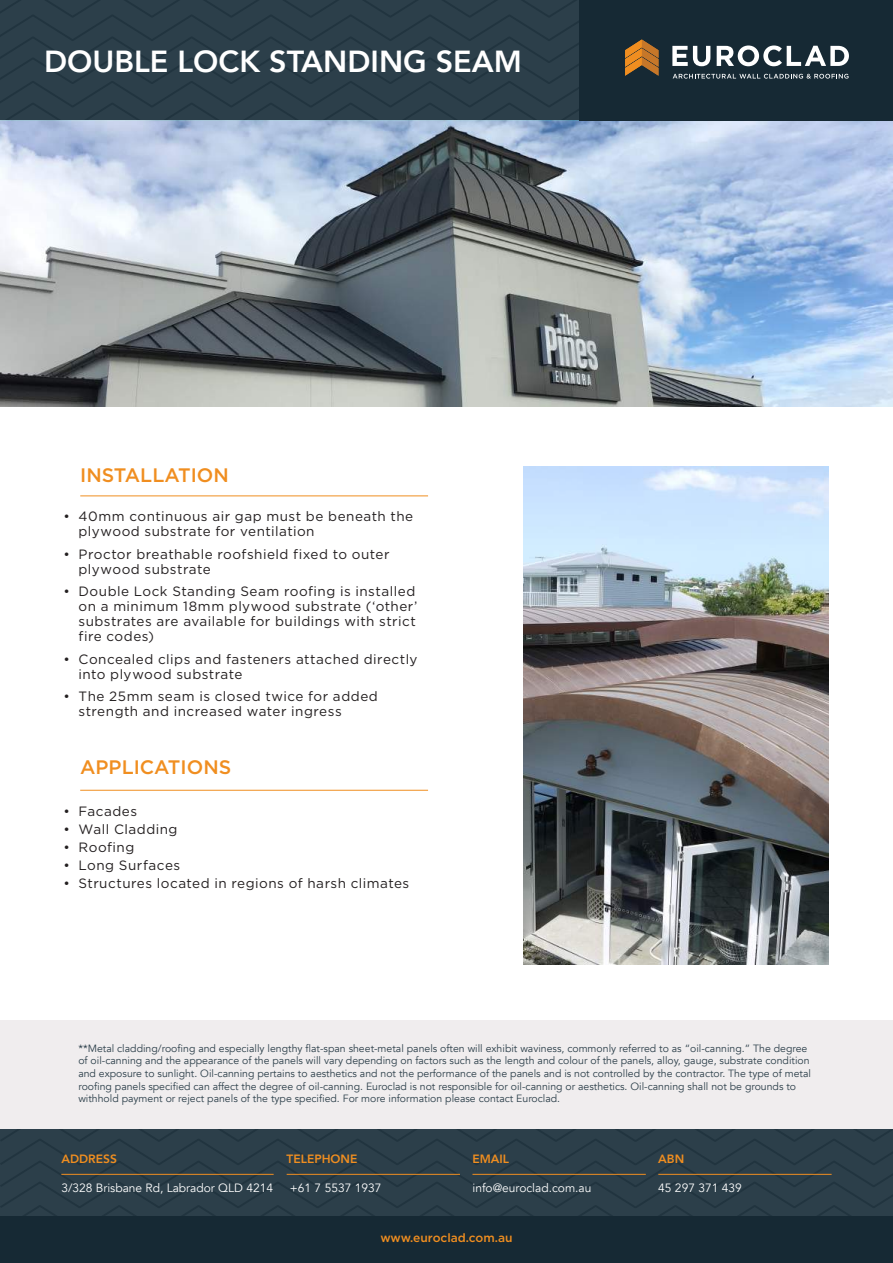
<style>
.page{position:relative;width:893px;height:1263px;background:#fff}
.page>*{position:absolute;margin:0;border:0;box-sizing:border-box;transform-origin:0 0}
.t1{font:800 30.45px "Avenir";color:#fff}
.t2{font:500 19.5px "Gotham";color:#f08e20}
.t3{font:13.5px/15px "Gotham HTF";letter-spacing:.035em;color:#231f20}
.t4{font:12px "Avenir";color:#fff}
.t5{font:800 12px "Avenir";color:#f08e20}
.t6{font:500 12px "Gotham";color:#f08e20}
.t7{font:10.5px/12.6px "Avenir";color:#2c3f4a}
</style>
<div class="page">
<img style="left:0;top:121px;width:893px;height:286px">
<div style="left:0;top:1020px;width:893px;height:112px;background:#f0edee"></div>
<hr style="left:80px;top:495px;width:348px;height:1px;background:#f08e20">
<hr style="left:80px;top:790px;width:348px;height:1px;background:#f08e20">
<div style="left:0;top:1216px;width:893px;height:47px;background:#162934"></div>
<svg style="left:0;top:1129px;width:893px;height:87px;background:#2b3d48"></svg>
<hr style="left:61px;top:1174px;width:213px;height:1px;background:#f08e20">
<hr style="left:287px;top:1174px;width:173px;height:1px;background:#f08e20">
<hr style="left:472px;top:1174px;width:174px;height:1px;background:#f08e20">
<hr style="left:658px;top:1174px;width:174px;height:1px;background:#f08e20">
<div style="left:579px;top:0;width:314px;height:121px;background:#162934"></div>
<svg style="left:0;top:0;width:658px;height:121px;background:#2b3d47"></svg>
<svg style="left:672px;top:46px;width:38px;height:20px"></svg>
<svg style="left:717px;top:46px;width:132px;height:20px"></svg>
<svg style="left:673px;top:74px;width:175px;height:5px"></svg>
<img style="left:523px;top:467px;width:305px;height:497px">
<h1 class="t1" style="left:44px;top:37px;width:479px">DOUBLE LOCK STANDING SEAM</h1>
<h2 class="t2" style="left:80px;top:462px;width:150px">INSTALLATION</h2>
<p class="t3" style="left:79px;top:509px;width:336px;text-indent:-15px">• 40mm continuous air gap must be beneath the plywood substrate for ventilation</p>
<p class="t3" style="left:79px;top:546px;width:313px;text-indent:-15px">• Proctor breathable roofshield fixed to outer plywood substrate</p>
<p class="t3" style="left:79px;top:584px;width:340px;text-indent:-15px">• Double Lock Standing Seam roofing is installed on a minimum 18mm plywood substrate (‘other’ substrates are available for buildings with strict fire codes)</p>
<p class="t3" style="left:79px;top:651px;width:341px;text-indent:-15px">• Concealed clips and fasteners attached directly into plywood substrate</p>
<p class="t3" style="left:79px;top:689px;width:301px;text-indent:-15px">• The 25mm seam is closed twice for added strength and increased water ingress</p>
<h2 class="t2" style="left:80px;top:755px;width:153px">APPLICATIONS</h2>
<p class="t3" style="left:64px;top:803px;width:75px">• Facades</p>
<p class="t3" style="left:64px;top:821px;width:115px">• Wall Cladding</p>
<p class="t3" style="left:64px;top:839px;width:72px">• Roofing</p>
<p class="t3" style="left:64px;top:857px;width:118px">• Long Surfaces</p>
<p class="t3" style="left:64px;top:875px;width:347px">• Structures located in regions of harsh climates</p>
<p class="t7" style="left:78px;top:1042px;width:734px">**Metal cladding/roofing and especially lengthy flat-span sheet-metal panels often will exhibit waviness, commonly referred to as “oil-canning.” The degree of oil-canning and the appearance of the panels will vary depending on factors such as the length and colour of the panels, alloy, gauge, substrate condition and exposure to sunlight. Oil-canning pertains to aesthetics and not the performance of the panels and is not controlled by the contractor. The type of metal roofing panels specified can affect the degree of oil-canning. Euroclad is not responsible for oil-canning or aesthetics. Oil-canning shall not be grounds to withhold payment or reject panels of the type specified. For more information please contact Euroclad.</p>
<p class="t5" style="left:61px;top:1149px;width:57px">ADDRESS</p>
<p class="t4" style="left:61px;top:1180px;width:213px">3/328 Brisbane Rd, Labrador QLD 4214</p>
<p class="t5" style="left:287px;top:1149px;width:72px">TELEPHONE</p>
<p class="t4" style="left:290px;top:1180px;width:93px">+61 7 5537 1937</p>
<p class="t5" style="left:472px;top:1149px;width:38px">EMAIL</p>
<p class="t4" style="left:472px;top:1180px;width:120px">info@euroclad.com.au</p>
<p class="t6" style="left:380px;top:1229px;width:134px">www.euroclad.com.au</p>
<p class="t5" style="left:658px;top:1149px;width:27px">ABN</p>
<p class="t4" style="left:658px;top:1180px;width:85px">45 297 371 439</p>
</div>
